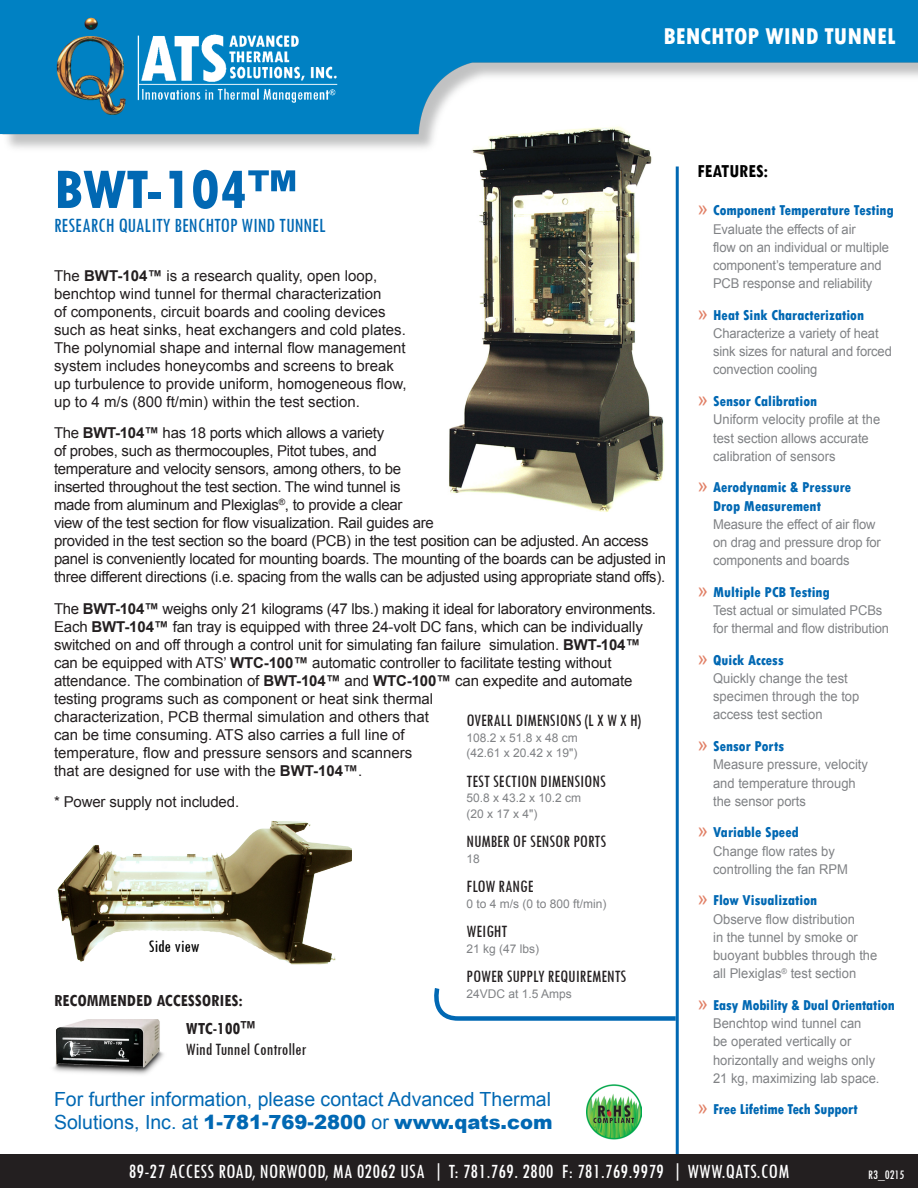
<style>
.page{position:relative;width:918px;height:1188px;background:#fff}
.page>*{position:absolute;margin:0;border:0;box-sizing:border-box;transform-origin:0 0}
.t1{font:800 condensed 57px "Tw Cen";color:#0168b3}
.t2{font:800 condensed 24px "Tw Cen";color:#fff}
.t3{font:condensed 21px "Tw Cen";letter-spacing:.01em;color:#fff}
.t4{font:condensed 21px "Tw Cen";color:#0168b3}
.t5{font:19.5px/22.5px "Arial";color:#0168b3}
.t6{font:700 condensed 19.5px "Tw Cen";color:#000}
.inset_copt_black{font:condensed 18px "Tw Cen";color:#231f20}
.t7{font:700 condensed 18px "Tw Cen";color:#231f20}
.t8{font:condensed 18px "Tw Cen";color:#000}
.body_text{font:15px/18px "Arial";letter-spacing:-.01em;color:#231f20}
.sidebar_blue{font:800 condensed 15px/18.1px "Tw Cen";color:#0168b3}
.sidebar_blue-2{font:13.5px/18.1px "Arial";color:#808285;scale:.96 1}
.t9{font:condensed 13.5px "Tw Cen";color:#fff}
.insert_copy_gray{font:12px "Arial";color:#808285}
.s1{font-family:"Arial";font-weight:400;font-stretch:normal;font-size:19.5px;color:#e18066}
.s2{font-size:52.5px}
.s3{font-weight:700}
.s4{font-weight:900}
</style>
<div class="page">
<hr style="left:676px;top:166px;width:3px;height:1022px;background:#0168b3">
<div style="left:0;top:1155px;width:918px;height:33px;background:#231f20"></div>
<svg style="left:434px;top:984px;width:245px;height:39px"></svg>
<img style="left:0;top:0;width:918px;height:148px">
<img style="left:447px;top:124px;width:230px;height:391px">
<img style="left:57px;top:821px;width:294px;height:144px">
<img style="left:53px;top:1019px;width:111px;height:56px">
<img style="left:587px;top:1084px;width:55px;height:56px">
<p class="t2" style="left:663px;top:22px;width:234px">BENCHTOP WIND TUNNEL</p>
<p class="t6" style="left:698px;top:159px;width:72px">FEATURES:</p>
<p class="sidebar_blue" style="left:698px;top:202px;width:198px"><span class="s1">»</span> Component Temperature Testing</p>
<p class="sidebar_blue-2" style="left:713px;top:220px;width:185px">Evaluate the effects of air<br>flow on an individual or multiple component’s temperature and<br>PCB response and reliability</p>
<p class="sidebar_blue" style="left:698px;top:306px;width:168px"><span class="s1">»</span> Heat Sink Characterization</p>
<p class="sidebar_blue-2" style="left:713px;top:324px;width:188px">Characterize a variety of heat sink sizes for natural and forced convection cooling</p>
<p class="sidebar_blue" style="left:698px;top:392px;width:121px"><span class="s1">»</span> Sensor Calibration</p>
<p class="sidebar_blue-2" style="left:713px;top:411px;width:176px">Uniform velocity profile at the test section allows accurate calibration of sensors</p>
<p class="sidebar_blue" style="left:713px;top:478px;width:140px;text-indent:-16px"><span class="s1">»</span> Aerodynamic &amp; Pressure<br>Drop Measurement</p>
<p class="sidebar_blue-2" style="left:713px;top:515px;width:176px">Measure the effect of air flow on drag and pressure drop for components and boards</p>
<p class="sidebar_blue" style="left:698px;top:583px;width:134px"><span class="s1">»</span> Multiple PCB Testing</p>
<p class="sidebar_blue-2" style="left:713px;top:601px;width:185px">Test actual or simulated PCBs for thermal and flow distribution</p>
<p class="sidebar_blue" style="left:698px;top:651px;width:88px"><span class="s1">»</span> Quick Access</p>
<p class="sidebar_blue-2" style="left:713px;top:669px;width:154px">Quickly change the test specimen through the top access test section</p>
<p class="sidebar_blue" style="left:698px;top:737px;width:88px"><span class="s1">»</span> Sensor Ports</p>
<p class="sidebar_blue-2" style="left:713px;top:756px;width:163px">Measure pressure, velocity and temperature through the sensor ports</p>
<p class="sidebar_blue" style="left:698px;top:824px;width:103px"><span class="s1">»</span> Variable Speed</p>
<p class="sidebar_blue-2" style="left:713px;top:842px;width:142px">Change flow rates by controlling the fan RPM</p>
<p class="sidebar_blue" style="left:698px;top:892px;width:121px"><span class="s1">»</span> Flow Visualization</p>
<p class="sidebar_blue-2" style="left:713px;top:910px;width:173px">Observe flow distribution<br>in the tunnel by smoke or buoyant bubbles through the all Plexiglas<sup>®</sup> test section</p>
<p class="sidebar_blue" style="left:698px;top:996px;width:199px"><span class="s1">»</span> Easy Mobility &amp; Dual Orientation</p>
<p class="sidebar_blue-2" style="left:713px;top:1014px;width:175px">Benchtop wind tunnel can<br>be operated vertically or horizontally and weighs only<br>21 kg, maximizing lab space.</p>
<p class="sidebar_blue" style="left:698px;top:1100px;width:162px"><span class="s1">»</span> Free Lifetime Tech Support</p>
<p class="t1" style="left:54px;top:156px;width:245px">BWT-104<span class="s2">™</span></p>
<p class="t4" style="left:54px;top:213px;width:273px">RESEARCH QUALITY BENCHTOP WIND TUNNEL</p>
<p class="body_text" style="left:54px;top:267px;width:354px">The <span class="s3">BWT-104™</span> is a research quality, open loop, benchtop wind tunnel for thermal characterization<br>of components, circuit boards and cooling devices such as heat sinks, heat exchangers and cold plates.<br>The polynomial shape and internal flow management system includes honeycombs and screens to break up turbulence to provide uniform, homogeneous flow, up to 4 m/s (800 ft/min) within the test section.</p>
<p class="body_text" style="left:54px;top:424px;width:614px">The <span class="s3">BWT-104™</span> has 18 ports which allows a variety<br>of probes, such as thermocouples, Pitot tubes, and<br>temperature and velocity sensors, among others, to be<br>inserted throughout the test section. The wind tunnel is<br>made from aluminum and Plexiglas<sup>®</sup>, to provide a clear<br>view of the test section for flow visualization. Rail guides are<br>provided in the test section so the board (PCB) in the test position can be adjusted. An access panel is conveniently located for mounting boards. The mounting of the boards can be adjusted in three different directions (i.e. spacing from the walls can be adjusted using appropriate stand offs).</p>
<p class="body_text" style="left:54px;top:600px;width:604px">The <span class="s3">BWT-104™</span> weighs only 21 kilograms (47 lbs.) making it ideal for laboratory environments.<br>Each <span class="s3">BWT-104™</span> fan tray is equipped with three 24-volt DC fans, which can be individually switched on and off through a control unit for simulating fan failure simulation. <span class="s3">BWT-104™ </span>can be equipped with ATS’ <span class="s3">WTC-100™</span> automatic controller to facilitate testing without attendance. The combination of <span class="s3">BWT-104™</span> and <span class="s3">WTC-100™</span> can expedite and automate testing programs such as component or heat sink thermal<br>characterization, PCB thermal simulation and others that<br>can be time consuming. ATS also carries a full line of<br>temperature, flow and pressure sensors and scanners<br>that are designed for use with the <span class="s3">BWT-104™</span>.</p>
<p class="body_text" style="left:54px;top:793px;width:187px">* Power supply not included.</p>
<p class="inset_copt_black" style="left:467px;top:709px;width:176px">OVERALL DIMENSIONS (L X W X H)</p>
<p class="insert_copy_gray" style="left:467px;top:730px;width:113px">108.2 x 51.8 x 48 cm</p>
<p class="insert_copy_gray" style="left:467px;top:745px;width:112px">(42.61 x 20.42 x 19")</p>
<p class="inset_copt_black" style="left:467px;top:770px;width:141px">TEST SECTION DIMENSIONS</p>
<p class="insert_copy_gray" style="left:467px;top:790px;width:116px">50.8 x 43.2 x 10.2 cm</p>
<p class="insert_copy_gray" style="left:467px;top:806px;width:72px">(20 x 17 x 4")</p>
<p class="inset_copt_black" style="left:467px;top:831px;width:141px">NUMBER OF SENSOR PORTS</p>
<p class="insert_copy_gray" style="left:467px;top:851px;width:15px">18</p>
<p class="inset_copt_black" style="left:467px;top:876px;width:68px">FLOW RANGE</p>
<p class="insert_copy_gray" style="left:467px;top:896px;width:142px">0 to 4 m/s (0 to 800 ft/min)</p>
<p class="inset_copt_black" style="left:467px;top:921px;width:42px">WEIGHT</p>
<p class="insert_copy_gray" style="left:467px;top:941px;width:74px">21 kg (47 lbs)</p>
<p class="inset_copt_black" style="left:467px;top:966px;width:161px">POWER SUPPLY REQUIREMENTS</p>
<p class="insert_copy_gray" style="left:467px;top:986px;width:107px">24VDC at 1.5 Amps</p>
<p class="t8" style="left:149px;top:935px;width:52px">Side view</p>
<p class="t7" style="left:54px;top:989px;width:190px">RECOMMENDED ACCESSORIES:</p>
<p class="t7" style="left:186px;top:1017px;width:72px">WTC-100™</p>
<p class="inset_copt_black" style="left:186px;top:1038px;width:122px">Wind Tunnel Controller</p>
<p class="t5" style="left:54px;top:1088px;width:500px">For further information, please contact Advanced Thermal<br>Solutions, Inc. at <span class="s4">1-781-769-2800</span> or <span class="s4">www.qats.com</span></p>
<p class="t3" style="left:129px;top:1159px;width:662px">89-27 ACCESS ROAD, NORWOOD, MA 02062 USA | T: 781.769. 2800 F: 781.769.9979 | WWW.QATS.COM</p>
<p class="t9" style="left:868px;top:1166px;width:38px">R3_0215</p>
</div>
